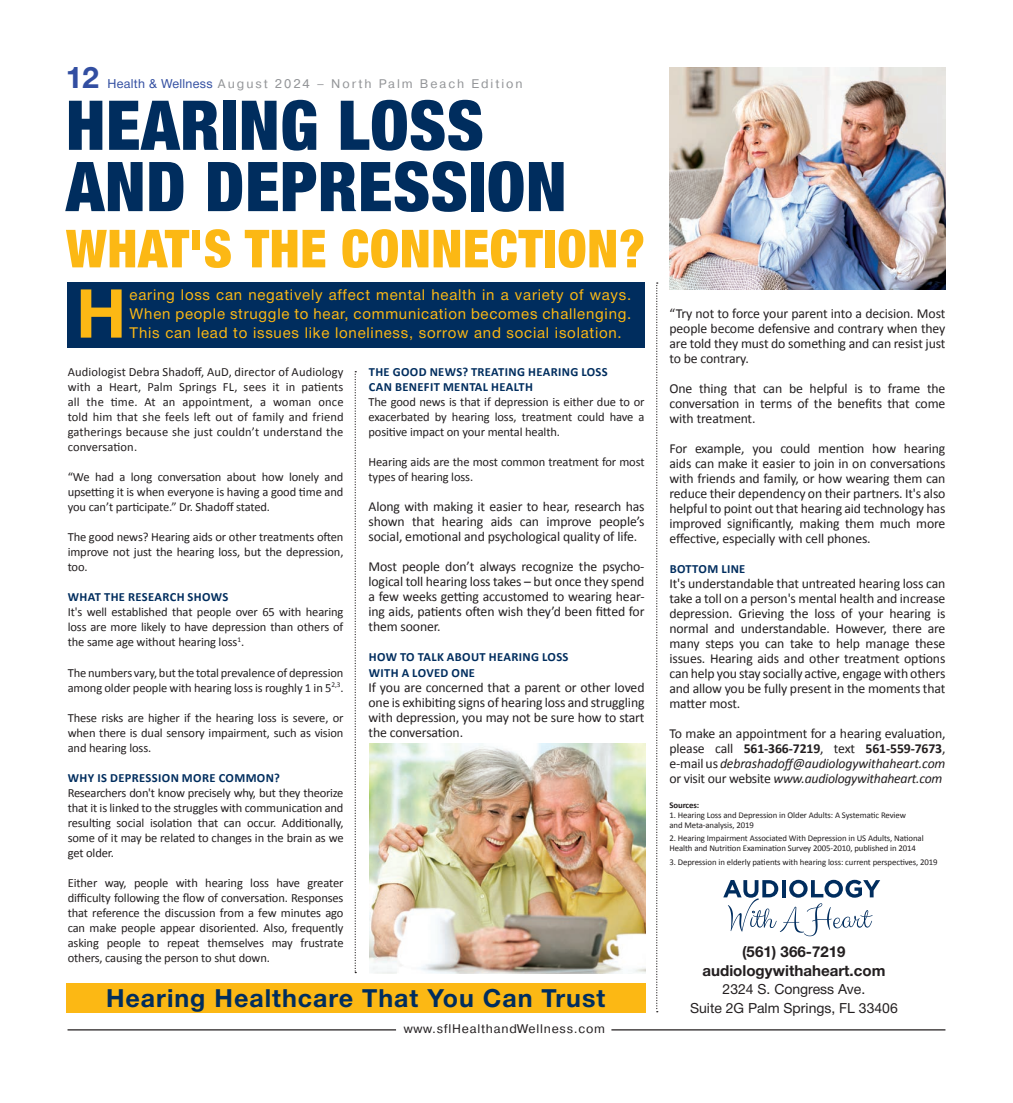
<style>
.page{position:relative;width:1013px;height:1103px;background:#fff}
.page>*{position:absolute;margin:0;border:0;box-sizing:border-box;transform-origin:0 0}
.t1{font:900 condensed 68.75px/61.2px "Helvetica Neue";letter-spacing:.01em;color:#002d5e}
.t2{font:700 67.62px "Helvetica Neue Cyr";color:#fcb814}
.t3{font:900 condensed 52.5px "Helvetica Neue";letter-spacing:.01em;color:#fcb814}
.t4{font:700 30px "Helvetica Neue Cyr";color:#324ea1}
.t5{font:700 25px "Helvetica Neue Cyr";letter-spacing:.04em;color:#002d5e}
.t6{font:700 15.12px/18.6px "Helvetica Neue Cyr";color:#231f20;text-align:center}
.t7{font:15px/18.8px "Helvetica Neue Cyr";letter-spacing:.05em;color:#fcb814;text-align:justify}
.t8{font:14px "Helvetica Neue Cyr";color:#231f20}
.t9{font:13.75px/15px "Calibri";letter-spacing:-.01em;color:#231f20;text-align:justify}
.t10{font:12.5px/15px "Calibri";letter-spacing:-.01em;color:#231f20;text-align:justify}
.t11{font:700 12.5px/15px "Calibri";letter-spacing:.03em;color:#002d5e}
.t12{font:12.5px "Pragmatica";letter-spacing:.16em;color:#939598}
.t13{font:12.5px "Pragmatica";letter-spacing:.06em;color:#231f20}
.t14{font:8.75px/10px "Calibri";letter-spacing:-.01em;color:#231f20}
.t15{font:700 8.75px "Calibri";letter-spacing:-.01em;color:#231f20}
.s1{font-family:"Helvetica Neue Cyr";color:#324ea1}
.s2{font-weight:700}
.s3{font-style:italic}
</style>
<div class="page">
<hr style="left:68px;top:1029px;width:328px;height:1px;background:#231f20">
<hr style="left:611px;top:1029px;width:334px;height:1px;background:#231f20">
<div style="left:68px;top:282px;width:576px;height:66px;background:#002d5e"></div>
<div style="left:66px;top:983px;width:579px;height:29px;background:#fcb814"></div>
<svg style="left:723px;top:879px;width:157px;height:57px"></svg>
<svg style="left:354px;top:371px;width:2px;height:602px"></svg>
<svg style="left:656px;top:282px;width:1px;height:730px"></svg>
<img style="left:669px;top:68px;width:276px;height:221px">
<img style="left:369px;top:743px;width:276px;height:230px">
<h3 class="t4" style="left:66px;top:61px;width:35px">12</h3>
<p class="t12" style="left:107px;top:76px;width:417px"><span class="s1">Health &amp; Wellness</span> August 2024 – North Palm Beach Edition</p>
<h1 class="t1" style="left:66px;top:94px;width:502px">HEARING LOSS<br>AND DEPRESSION</h1>
<h3 class="t3" style="left:66px;top:216px;width:580px">WHAT'S THE CONNECTION?</h3>
<h2 class="t2" style="left:76px;top:276px;width:42px">H</h2>
<p class="t7" style="left:130px;top:285px;width:503px">earing loss can negatively affect mental health in a variety of ways.<br>When people struggle to hear, communication becomes challenging.<br>This can lead to issues like loneliness, sorrow and social isolation.</p>
<p class="t10" style="left:68px;top:365px;width:277px">Audiologist Debra Shadoff, AuD, director of Audiology with a Heart, Palm Springs FL, sees it in patients all the time. At an appointment, a woman once told him that she feels left out of family and friend gatherings because she just couldn’t understand the conversation.</p>
<p class="t10" style="left:68px;top:470px;width:277px">“We had a long conversation about how lonely and upsetting it is when everyone is having a good time and you can’t participate.” Dr. Shadoff stated.</p>
<p class="t10" style="left:68px;top:530px;width:277px">The good news? Hearing aids or other treatments often improve not just the hearing loss, but the depression, too.</p>
<p class="t11" style="left:68px;top:590px;width:93px">WHAT THE RESEARC</p>
<p class="t11" style="left:177px;top:590px;width:53px">H SHOWS</p>
<p class="t10" style="left:68px;top:605px;width:277px">It's well established that people over 65 with hearing loss are more likely to have depression than others of the same age without hearing loss<sup>1</sup>.</p>
<p class="t10" style="left:68px;top:665px;width:277px">The numbers vary, but the total prevalence of depression among older people with hearing loss is roughly 1 in 5<sup>2,3</sup>.</p>
<p class="t10" style="left:68px;top:710px;width:277px">These risks are higher if the hearing loss is severe, or when there is dual sensory impairment, such as vision and hearing loss.</p>
<p class="t11" style="left:68px;top:770px;width:213px">WHY IS DEPRESSION MORE CO MMON?</p>
<p class="t10" style="left:68px;top:785px;width:277px">Researchers don't know precisely why, but they theorize that it is linked to the struggles with communication and resulting social isolation that can occur. Additionally, some of it may be related to changes in the brain as we get older.</p>
<p class="t10" style="left:68px;top:875px;width:277px">Either way, people with hearing loss have greater difficulty following the flow of conversation. Responses that reference the discussion from a few minutes ago can make people appear disoriented. Also, frequently asking people to repeat themselves may frustrate others, causing the person to shut down.</p>
<p class="t11" style="left:369px;top:365px;width:240px;text-indent:61px">NEWS? TREATING HEARI NG LOSS<br>CAN BENEFIT MENTAL HEALTH</p>
<p class="t10" style="left:368px;top:395px;width:277px">The good news is that if depression is either due to or exacerbated by hearing loss, treatment could have a positive impact on your mental health.</p>
<p class="t10" style="left:368px;top:455px;width:277px">Hearing aids are the most common treatment for most types of hearing loss.</p>
<p class="t9" style="left:368px;top:499px;width:277px">Along with making it easier to hear, research has shown that hearing aids can improve people’s social, emotional and psychological quality of life.</p>
<p class="t9" style="left:368px;top:559px;width:277px">Most people don’t always recognize the psycho&shy;logical toll hearing loss takes – but once they spend a few weeks getting accustomed to wearing hear&shy;ing aids, patients often wish they’d been fitted for them sooner.</p>
<p class="t11" style="left:369px;top:650px;width:11px">HOW</p>
<p class="t11" style="left:369px;top:365px;width:42px">THE GOOD</p>
<p class="t11" style="left:369px;top:650px;width:201px;text-indent:31px">TO TALK ABOUT HEARI NG LOSS<br>WITH A LOV ED ONE</p>
<p class="t9" style="left:368px;top:679px;width:277px">If you are concerned that a parent or other loved one is exhibiting signs of hearing loss and struggling with depression, you may not be sure how to start the conversation.</p>
<h3 class="t5" style="left:106px;top:984px;width:501px">Hearing Healthcare That You Can Trust</h3>
<p class="t13" style="left:403px;top:1021px;width:203px">www.sflHealthandWellness.com</p>
<p class="t9" style="left:669px;top:305px;width:277px">“Try not to force your parent into a decision. Most people become defensive and contrary when they are told they must do something and can resist just to be contrary.</p>
<p class="t9" style="left:669px;top:380px;width:277px">One thing that can be helpful is to frame the conversation in terms of the benefits that come with treatment.</p>
<p class="t9" style="left:669px;top:440px;width:277px">For example, you could mention how hearing aids can make it easier to join in on conversations with friends and family, or how wearing them can reduce their dependency on their partners. It's also helpful to point out that hearing aid technology has improved significantly, making them much more effective, especially with cell phones.</p>
<p class="t11" style="left:669px;top:561px;width:77px">BOTTOM LINE</p>
<p class="t9" style="left:669px;top:575px;width:277px">It's understandable that untreated hearing loss can take a toll on a person's mental health and increase depression. Grieving the loss of your hearing is normal and understandable. However, there are many steps you can take to help manage these issues. Hearing aids and other treatment options can help you stay socially active, engage with others and allow you be fully present in the moments that matter most.</p>
<p class="t9" style="left:669px;top:725px;width:277px">To make an appointment for a hearing evaluation, please call <span class="s2">561-366-7219</span>, text <span class="s2">561-559-7673</span>, e-mail us <span class="s3">debrashadoff@audiologywithaheart.com </span>or visit our website <span class="s3">www.audiologywithaheart.com</span></p>
<p class="t15" style="left:669px;top:799px;width:31px">SOURCES:</p>
<p class="t14" style="left:669px;top:810px;width:238px">1. Hearing Loss and Depression in Older Adults: A Systematic Review and Meta-analysis, 2019</p>
<p class="t14" style="left:669px;top:833px;width:256px">2. Hearing Impairment Associated With Depression in US Adults, National<br>Health and Nutrition Examination Survey 2005-2010, published in 2014</p>
<p class="t14" style="left:669px;top:857px;width:270px">3. Depression in elderly patients with hearing loss: current perspectives, 2019</p>
<p class="t6" style="left:702px;top:942px;width:185px">(561) 366-7219 audiologywithaheart.com</p>
<p class="t8" style="left:722px;top:981px;width:141px">2324 S. Congress Ave.</p>
<p class="t8" style="left:690px;top:1000px;width:209px">Suite 2G Palm Springs, FL 33406</p>
</div>
